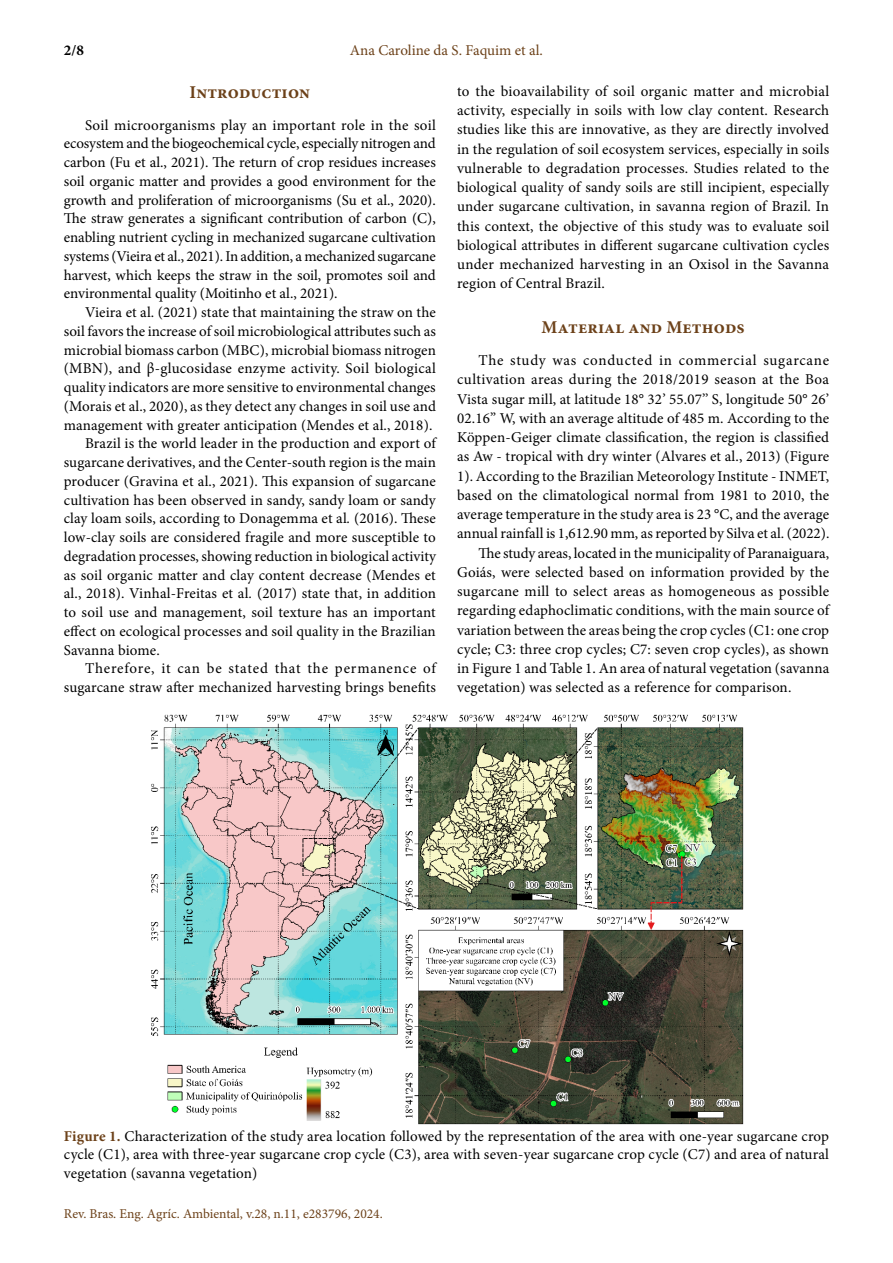
<style>
.page{position:relative;width:893px;height:1263px;background:#fff}
.page>*{position:absolute;margin:0;border:0;box-sizing:border-box;transform-origin:0 0}
.t1{font:700 18px "Minion Pro";letter-spacing:.01em;color:#6c4119}
.t2{font:15px/18.8px "Minion Pro";letter-spacing:.005em;color:#000;text-align:justify}
.t3{font:15px "Minion Pro";letter-spacing:.05em;color:#000}
.t4{font:15px "Minion Pro";letter-spacing:.025em;color:#000}
.t5{font:15px "Minion Pro";color:#6c4119}
.t6{font:700 15px "Minion Pro";color:#000}
.t7{font:13.5px "Minion Pro";color:#6c4119}
.s1{font-style:italic}
.s2{font-weight:700;color:#6c4119}
</style>
<div class="page">
<img style="left:151px;top:714px;width:593px;height:411px">
<p class="t6" style="left:64px;top:40px;width:21px">2/8</p>
<p class="t5" style="left:350px;top:40px;width:195px">Ana Caroline da S. Faquim et al.</p>
<p class="t1" style="left:190px;top:80px;width:122px">Introduction</p>
<p class="t2" style="left:64px;top:116px;width:374px;text-indent:21px">Soil microorganisms play an important role in the soil ecosystem and the biogeochemical cycle, especially nitrogen and carbon (Fu et al., 2021). The return of crop residues increases soil organic matter and provides a good environment for the growth and proliferation of microorganisms (Su et al., 2020).<br>The straw generates a significant contribution of carbon (C), enabling nutrient cycling in mechanized sugarcane cultivation systems (Vieira et al., 2021). In addition, a mechanized sugarcane harvest, which keeps the straw in the soil, promotes soil and environmental quality (Moitinho et al., 2021).</p>
<p class="t2" style="left:85px;top:303px;width:352px">Vieira et al. (2021) state that maintaining the straw on the</p>
<p class="t2" style="left:64px;top:322px;width:374px">soil favors the increase of soil microbiological attributes such as</p>
<p class="t2" style="left:64px;top:341px;width:374px">microbial biomass carbon (MBC), microbial biomass nitrogen</p>
<p class="t2" style="left:64px;top:359px;width:374px">(MBN), and β-glucosidase enzyme activity. Soil biological</p>
<p class="t2" style="left:64px;top:378px;width:373px">quality indicators are more sensitive to environmental changes</p>
<p class="t2" style="left:64px;top:397px;width:374px">(Morais et al., 2020), as they detect any changes in soil use and</p>
<p class="t2" style="left:64px;top:416px;width:370px">management with greater anticipation (Mendes et al., 2018).</p>
<p class="t2" style="left:85px;top:434px;width:352px">Brazil is the world leader in the production and export of</p>
<p class="t2" style="left:64px;top:453px;width:374px">sugarcane derivatives, and the Center-south region is the main</p>
<p class="t2" style="left:64px;top:472px;width:374px">producer (Gravina et al., 2021). This expansion of sugarcane</p>
<p class="t2" style="left:64px;top:491px;width:374px">cultivation has been observed in sandy, sandy loam or sandy</p>
<p class="t2" style="left:64px;top:509px;width:374px">clay loam soils, according to Donagemma et al<span class="s1">.</span> (2016). These</p>
<p class="t2" style="left:64px;top:528px;width:374px">low-clay soils are considered fragile and more susceptible to</p>
<p class="t2" style="left:64px;top:547px;width:374px">degradation processes, showing reduction in biological activity</p>
<p class="t2" style="left:64px;top:566px;width:374px">as soil organic matter and clay content decrease (Mendes et</p>
<p class="t2" style="left:64px;top:584px;width:374px">al., 2018). Vinhal-Freitas et al<span class="s1">.</span> (2017) state that, in addition</p>
<p class="t2" style="left:64px;top:603px;width:374px">to soil use and management, soil texture has an important</p>
<p class="t2" style="left:64px;top:622px;width:374px">effect on ecological processes and soil quality in the Brazilian</p>
<p class="t2" style="left:64px;top:641px;width:97px">Savanna biome.</p>
<p class="t3" style="left:85px;top:659px;width:352px">Therefore, it can be stated that the permanence of</p>
<p class="t2" style="left:64px;top:678px;width:374px">sugarcane straw after mechanized harvesting brings benefits</p>
<p class="t2" style="left:457px;top:82px;width:374px;line-height:19.2px">to the bioavailability of soil organic matter and microbial activity, especially in soils with low clay content. Research studies like this are innovative, as they are directly involved in the regulation of soil ecosystem services, especially in soils vulnerable to degradation processes. Studies related to the biological quality of sandy soils are still incipient, especially under sugarcane cultivation, in savanna region of Brazil. In this context, the objective of this study was to evaluate soil biological attributes in different sugarcane cultivation cycles under mechanized harvesting in an Oxisol in the Savanna region of Central Brazil.</p>
<p class="t1" style="left:542px;top:315px;width:205px">Material and Methods</p>
<p class="t3" style="left:478px;top:350px;width:352px">The study was conducted in commercial sugarcane</p>
<p class="t4" style="left:457px;top:369px;width:374px">cultivation areas during the 2018/2019 season at the Boa</p>
<p class="t2" style="left:457px;top:389px;width:374px">Vista sugar mill, at latitude 18° 32’ 55.07’’ S, longitude 50° 26’</p>
<p class="t2" style="left:457px;top:409px;width:374px">02.16’’ W, with an average altitude of 485 m. According to the</p>
<p class="t2" style="left:457px;top:428px;width:374px">Köppen-Geiger climate classification, the region is classified</p>
<p class="t2" style="left:457px;top:447px;width:374px">as Aw - tropical with dry winter (Alvares et al., 2013) (Figure</p>
<p class="t2" style="left:457px;top:466px;width:373px">1). According to the Brazilian Meteorology Institute - INMET,</p>
<p class="t2" style="left:457px;top:486px;width:374px">based on the climatological normal from 1981 to 2010, the</p>
<p class="t2" style="left:457px;top:505px;width:373px">average temperature in the study area is 23 °C, and the average</p>
<p class="t2" style="left:457px;top:524px;width:374px">annual rainfall is 1,612.90 mm, as reported by Silva et al. (2022).</p>
<p class="t2" style="left:478px;top:543px;width:352px">The study areas, located in the municipality of Paranaiguara,</p>
<p class="t2" style="left:457px;top:563px;width:374px">Goiás, were selected based on information provided by the</p>
<p class="t2" style="left:457px;top:582px;width:373px">sugarcane mill to select areas as homogeneous as possible</p>
<p class="t2" style="left:457px;top:601px;width:374px">regarding edaphoclimatic conditions, with the main source of</p>
<p class="t2" style="left:457px;top:620px;width:373px">variation between the areas being the crop cycles (C1: one crop</p>
<p class="t2" style="left:457px;top:640px;width:374px">cycle; C3: three crop cycles; C7: seven crop cycles), as shown</p>
<p class="t2" style="left:457px;top:659px;width:374px">in Figure 1 and Table 1. An area of natural vegetation (savanna</p>
<p class="t2" style="left:457px;top:678px;width:336px">vegetation) was selected as a reference for comparison.</p>
<p class="t2" style="left:64px;top:1126px;width:767px"><span class="s2">Figure 1.</span> Characterization of the study area location followed by the representation of the area with one-year sugarcane crop cycle (C1), area with three-year sugarcane crop cycle (C3), area with seven-year sugarcane crop cycle (C7) and area of natural vegetation (savanna vegetation)</p>
<p class="t7" style="left:64px;top:1204px;width:320px">Rev. Bras. Eng. Agríc. Ambiental, v.28, n.11, e283796, 2024.</p>
</div>
